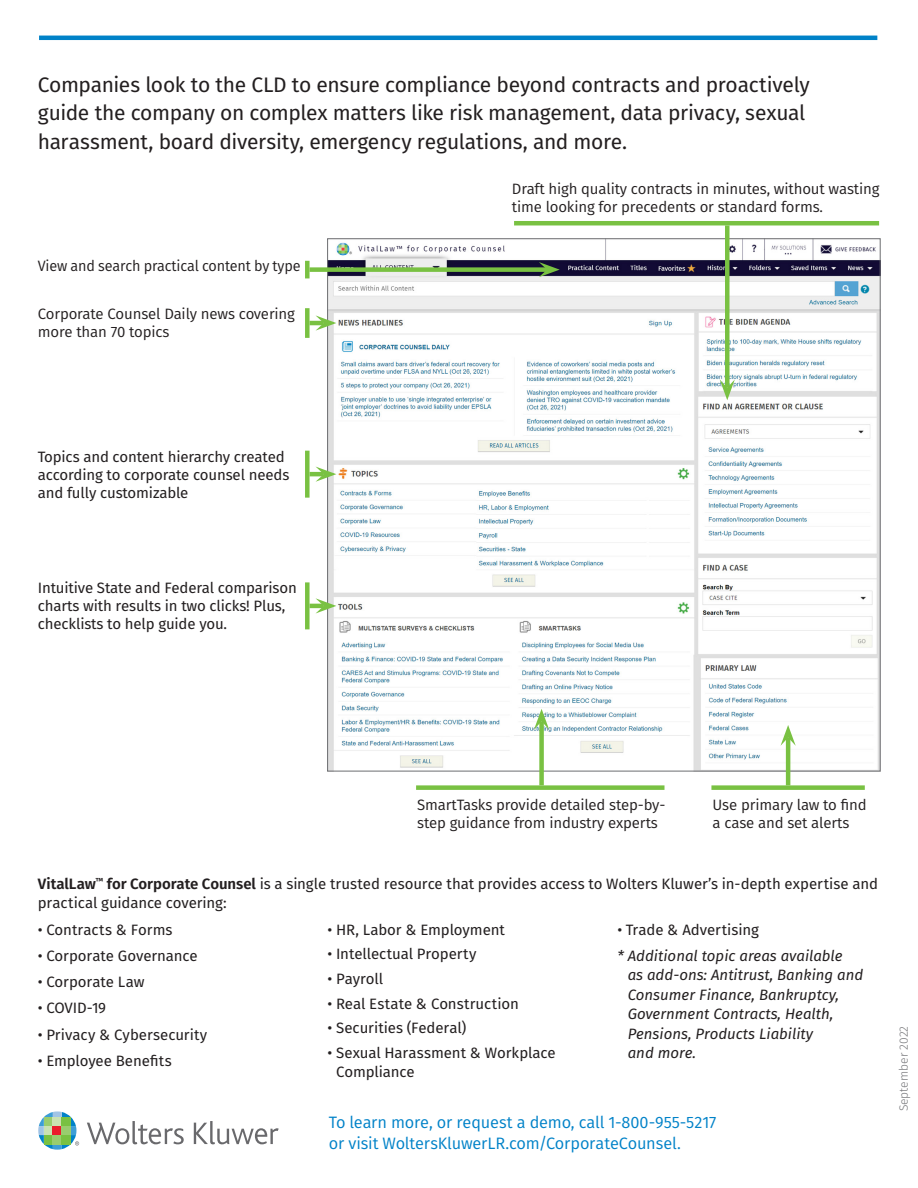
<style>
.page{position:relative;width:918px;height:1188px;background:#fff}
.page>*{position:absolute;margin:0;border:0;box-sizing:border-box;transform-origin:0 0}
.t1{font:21px/28.5px "Fira Sans";letter-spacing:-.015em;color:#231f20}
.t2{font:16.5px/21px "Fira Sans";letter-spacing:-.01em;color:#0082c8}
.List_Paragraph{font:15px/18px "Fira Sans";letter-spacing:-.01em;color:#231f20}
.List_Paragraph-2{font:15px/18px "Fira Sans";letter-spacing:-.01em;color:#231f20}
.t3{font:italic 15px/19.5px "Fira Sans";color:#231f20}
.List_Paragraph-3{font:15px "Fira Sans";letter-spacing:-.01em;color:#231f20;scale:.96 1}
.t4{font:300 12px "Fira Sans";color:#757679}
.s1{font-weight:600}
</style>
<div class="page">
<svg style="left:87px;top:1121px;width:97px;height:23px"></svg>
<svg style="left:194px;top:1121px;width:85px;height:23px"></svg>
<svg style="left:38px;top:1111px;width:41px;height:39px"></svg>
<hr style="left:39px;top:36px;width:838px;height:4px;background:#0082c8">
<img style="left:329px;top:240px;width:550px;height:529px">
<hr style="left:514px;top:221px;width:365px;height:4px;background:#79c142">
<div style="left:725px;top:225px;width:5px;height:163px;background:#79c142"></div>
<svg style="left:720px;top:379px;width:15px;height:21px"></svg>
<div style="left:711px;top:785px;width:154px;height:5px;background:#79c142"></div>
<hr style="left:786px;top:738px;width:4px;height:47px;background:#79c142">
<svg style="left:781px;top:725px;width:15px;height:21px"></svg>
<div style="left:416px;top:785px;width:248px;height:5px;background:#79c142"></div>
<div style="left:539px;top:721px;width:5px;height:64px;background:#79c142"></div>
<svg style="left:534px;top:709px;width:15px;height:21px"></svg>
<div style="left:305px;top:451px;width:5px;height:47px;background:#79c142"></div>
<hr style="left:310px;top:472px;width:14px;height:4px;background:#79c142">
<svg style="left:316px;top:467px;width:20px;height:15px"></svg>
<div style="left:305px;top:582px;width:5px;height:47px;background:#79c142"></div>
<hr style="left:310px;top:604px;width:14px;height:4px;background:#79c142">
<svg style="left:316px;top:598px;width:20px;height:15px"></svg>
<div style="left:305px;top:308px;width:5px;height:30px;background:#79c142"></div>
<hr style="left:310px;top:321px;width:14px;height:4px;background:#79c142">
<svg style="left:316px;top:315px;width:20px;height:16px"></svg>
<div style="left:305px;top:261px;width:5px;height:17px;background:#79c142"></div>
<div style="left:310px;top:267px;width:237px;height:5px;background:#79c142"></div>
<svg style="left:539px;top:262px;width:21px;height:15px"></svg>
<p class="t1" style="left:38px;top:70px;width:774px">Companies look to the CLD to ensure compliance beyond contracts and proactively guide the company on complex matters like risk management, data privacy, sexual harassment, board diversity, emergency regulations, and more.</p>
<p class="List_Paragraph-3" style="left:38px;top:255px;width:275px">View and search practical content by type</p>
<p class="List_Paragraph-2" style="left:38px;top:304px;width:259px">Corporate Counsel Daily news covering more than 70 topics</p>
<p class="List_Paragraph" style="left:38px;top:447px;width:253px">Topics and content hierarchy created according to corporate counsel needs and fully customizable</p>
<p class="List_Paragraph" style="left:38px;top:579px;width:261px">Intuitive State and Federal comparison</p>
<p class="List_Paragraph" style="left:38px;top:597px;width:249px">charts with results in two clicks! Plus, checklists to help guide you.</p>
<p class="List_Paragraph-2" style="left:512px;top:180px;width:369px">Draft high quality contracts in minutes, without wasting time looking for precedents or standard forms.</p>
<p class="List_Paragraph-2" style="left:417px;top:795px;width:250px">SmartTasks provide detailed step-by&shy;step guidance from industry experts</p>
<p class="List_Paragraph-2" style="left:713px;top:795px;width:156px">Use primary law to find a case and set alerts</p>
<p class="List_Paragraph" style="left:38px;top:873px;width:842px;line-height:19.5px"><span class="s1">VitalLaw</span><sup>™</sup> <span class="s1">for Corporate Counsel</span> is a single trusted resource that provides access to Wolters Kluwer’s in-depth expertise and practical guidance covering:</p>
<p class="List_Paragraph" style="left:38px;top:920px;width:136px">• Contracts &amp; Forms</p>
<p class="List_Paragraph" style="left:38px;top:946px;width:161px">• Corporate Governance</p>
<p class="List_Paragraph" style="left:38px;top:972px;width:108px">• Corporate Law</p>
<p class="List_Paragraph" style="left:38px;top:999px;width:70px">• COVID-19</p>
<p class="List_Paragraph" style="left:38px;top:1025px;width:171px">• Privacy &amp; Cybersecurity</p>
<p class="List_Paragraph" style="left:38px;top:1051px;width:135px">• Employee Benefits</p>
<p class="List_Paragraph" style="left:617px;top:920px;width:143px">• Trade &amp; Advertising</p>
<p class="t3" style="left:628px;top:945px;width:237px;text-indent:-10px">* Additional topic areas available<br>as add-ons: Antitrust, Banking and<br>Consumer Finance, Bankruptcy,<br>Government Contracts, Health,<br>Pensions, Products Liability<br>and more.</p>
<p class="List_Paragraph" style="left:328px;top:920px;width:179px">• HR, Labor &amp; Employment</p>
<p class="List_Paragraph" style="left:328px;top:945px;width:150px">• Intellectual Property</p>
<p class="List_Paragraph" style="left:328px;top:969px;width:57px">• Payroll</p>
<p class="List_Paragraph" style="left:328px;top:994px;width:193px">• Real Estate &amp; Construction</p>
<p class="List_Paragraph" style="left:328px;top:1019px;width:140px">• Securities (Federal)</p>
<p class="List_Paragraph" style="left:336px;top:1043px;width:221px;line-height:19.5px;text-indent:-9px">• Sexual Harassment &amp; Workplace<br>Compliance</p>
<p class="t2" style="left:329px;top:1111px;width:389px">To learn more, or request a demo, call 1-800-955-5217 or visit WoltersKluwerLR.com/CorporateCounsel.</p>
<p class="t4" style="left:895px;top:1111px;width:87px;rotate:-90deg">September 2022</p>
</div>
